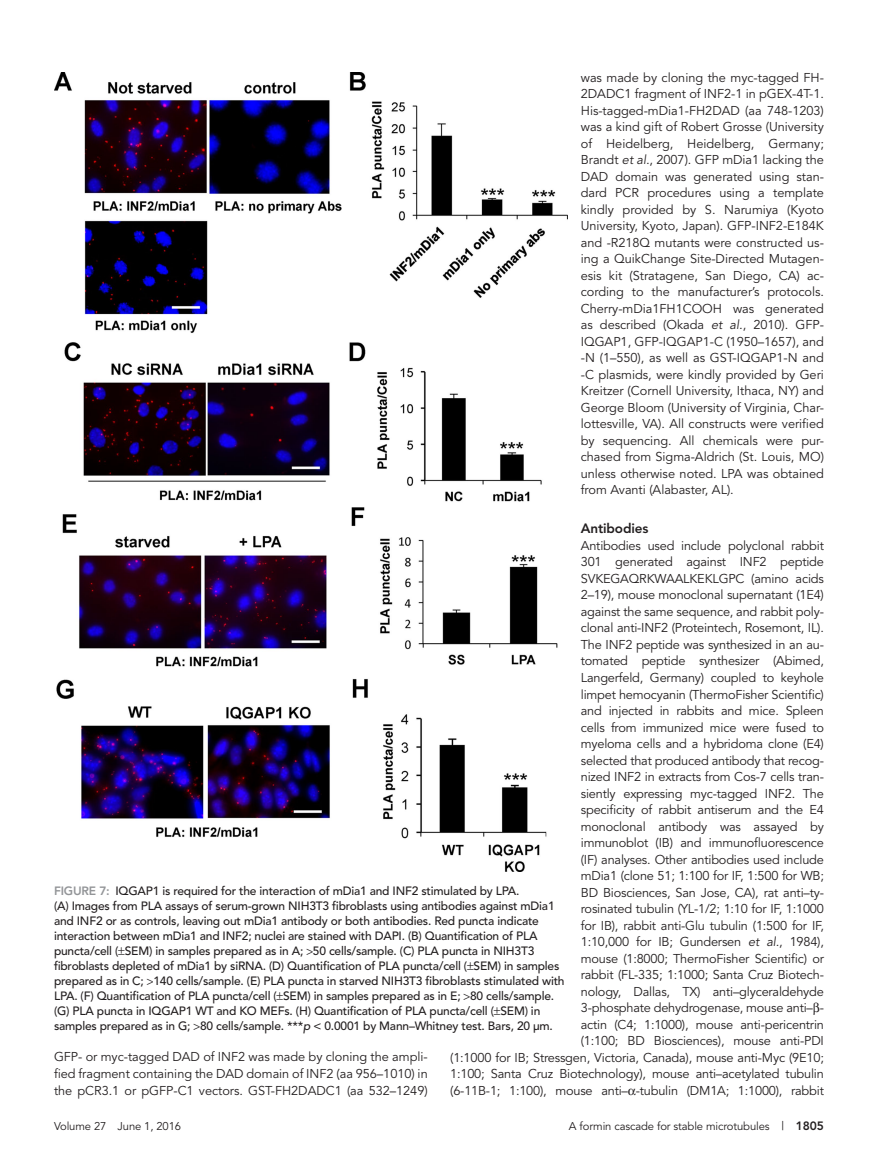
<style>
.page{position:relative;width:878px;height:1175px;background:#fff}
.page>*{position:absolute;margin:0;border:0;box-sizing:border-box;transform-origin:0 0}
.t1{font:800 13.5px "Avenir";letter-spacing:-.01em;color:#231f20}
.ParaFL{font:12.75px/16.5px "Avenir";letter-spacing:-.015em;color:#231f20;text-align:justify}
.FigCaption{font:500 12px/15px "Avenir";letter-spacing:-.015em;color:#231f20}
.t2{font:11.25px "Avenir";letter-spacing:-.01em;color:#231f20}
.s1{font-style:italic}
.s2{font-weight:800;color:#939598}
.s3{font-size:12px}
.s4{font-weight:800;font-size:12px}
</style>
<div class="page">
<img style="left:54px;top:72px;width:513px;height:799px">
<p class="ParaFL" style="left:580px;top:69px;width:245px">was made by cloning the myc-tagged FH-2DADC1 fragment of INF2-1 in pGEX-4T-1.<br>His-tagged-mDia1-FH2DAD (aa 748-1203) was a kind gift of Robert Grosse (University of Heidelberg, Heidelberg, Germany; Brandt <span class="s1">et al.</span>, 2007). GFP mDia1 lacking the DAD domain was generated using stan&shy;dard PCR procedures using a template kindly provided by S. Narumiya (Kyoto University, Kyoto, Japan). GFP-INF2-E184K and -R218Q mutants were constructed us&shy;ing a QuikChange Site-Directed Mutagen&shy;esis kit (Stratagene, San Diego, CA) ac&shy;cording to the manufacturer’s protocols.<br>Cherry-mDia1FH1COOH was generated as described (Okada <span class="s1">et al.</span>, 2010). GFP-IQGAP1, GFP-IQGAP1-C (1950–1657), and -N (1–550), as well as GST-IQGAP1-N and -C plasmids, were kindly provided by Geri Kreitzer (Cornell University, Ithaca, NY) and George Bloom (University of Virginia, Char&shy;lottesville, VA). All constructs were verified by sequencing. All chemicals were pur&shy;chased from Sigma-Aldrich (St. Louis, MO) unless otherwise noted. LPA was obtained from Avanti (Alabaster, AL).</p>
<h2 class="t1" style="left:580px;top:521px;width:69px">Antibodies</h2>
<p class="ParaFL" style="left:450px;top:537px;width:375px;text-align:right">Antibodies used include polyclonal rabbit<br>301 generated against INF2 peptide SVKEGAQRKWAALKEKLGPC (amino acids<br>2–19), mouse monoclonal supernatant (1E4)<br>against the same sequence, and rabbit poly-<br>clonal anti-INF2 (Proteintech, Rosemont, IL).<br>The INF2 peptide was synthesized in an au-<br>tomated peptide synthesizer (Abimed,<br>Langerfeld, Germany) coupled to keyhole<br>limpet hemocyanin (ThermoFisher Scientific)<br>and injected in rabbits and mice. Spleen<br>cells from immunized mice were fused to<br>myeloma cells and a hybridoma clone (E4)<br>selected that produced antibody that recog-<br>nized INF2 in extracts from Cos-7 cells tran-<br>siently expressing myc-tagged INF2. The<br>specificity of rabbit antiserum and the E4<br>monoclonal antibody was assayed by<br>immunoblot (IB) and immunofluorescence<br>(IF) analyses. Other antibodies used include<br>mDia1 (clone 51; 1:100 for IF, 1:500 for WB;<br>BD Biosciences, San Jose, CA), rat anti–ty-<br>rosinated tubulin (YL-1/2; 1:10 for IF, 1:1000<br>for IB), rabbit anti-Glu tubulin (1:500 for IF,<br>1:10,000 for IB; Gundersen <span class="s1">et al.</span>, 1984),<br>mouse (1:8000; ThermoFisher Scientific) or<br>rabbit (FL-335; 1:1000; Santa Cruz Biotech-<br>nology, Dallas, TX) anti–glyceraldehyde<br>3-phosphate dehydrogenase, mouse anti– -<br>actin (C4; 1:1000), mouse anti-pericentrin<br>(1:100; BD Biosciences), mouse anti-PDI<br>(1:1000 for IB; Stressgen, Victoria, Canada), mouse anti-Myc (9E10; 1:100; Santa Cruz Biotechnology), mouse anti–acetylated tubulin (6-11B-1; 1:100), mouse anti– -tubulin (DM1A; 1:1000), rabbit</p>
<p class="FigCaption" style="left:54px;top:884px;width:512px"><span class="s2">FIGURE 7:</span> IQGAP1 is required for the interaction of mDia1 and INF2 stimulated by LPA.<br>(A) Images from PLA assays of serum-grown NIH3T3 fibroblasts using antibodies against mDia1 and INF2 or as controls, leaving out mDia1 antibody or both antibodies. Red puncta indicate interaction between mDia1 and INF2; nuclei are stained with DAPI. (B) Quantification of PLA puncta/cell ( SEM) in samples prepared as in A; 50 cells/sample. (C) PLA puncta in NIH3T3 fibroblasts depleted of mDia1 by siRNA. (D) Quantification of PLA puncta/cell ( SEM) in samples prepared as in C; 140 cells/sample. (E) PLA puncta in starved NIH3T3 fibroblasts stimulated with LPA. (F) Quantification of PLA puncta/cell ( SEM) in samples prepared as in E; 80 cells/sample. (G) PLA puncta in IQGAP1 WT and KO MEFs. (H) Quantification of PLA puncta/cell ( SEM) in samples prepared as in G; 80 cells/sample. ***<span class="s1">p</span> &lt; 0.0001 by Mann–Whitney test. Bars, 20 μm.</p>
<p class="ParaFL" style="left:54px;top:1049px;width:375px">GFP- or myc-tagged DAD of INF2 was made by cloning the ampli&shy;fied fragment containing the DAD domain of INF2 (aa 956–1010) in the pCR3.1 or pGFP-C1 vectors. GST-FH2DADC1 (aa 532–1249)</p>
<p class="t2" style="left:54px;top:1119px;width:129px">Volume 27 June 1, 2016</p>
<p class="t2" style="left:569px;top:1119px;width:256px">A formin cascade for stable microtubules <span class="s3">|</span> <span class="s4">1805</span></p>
</div>
